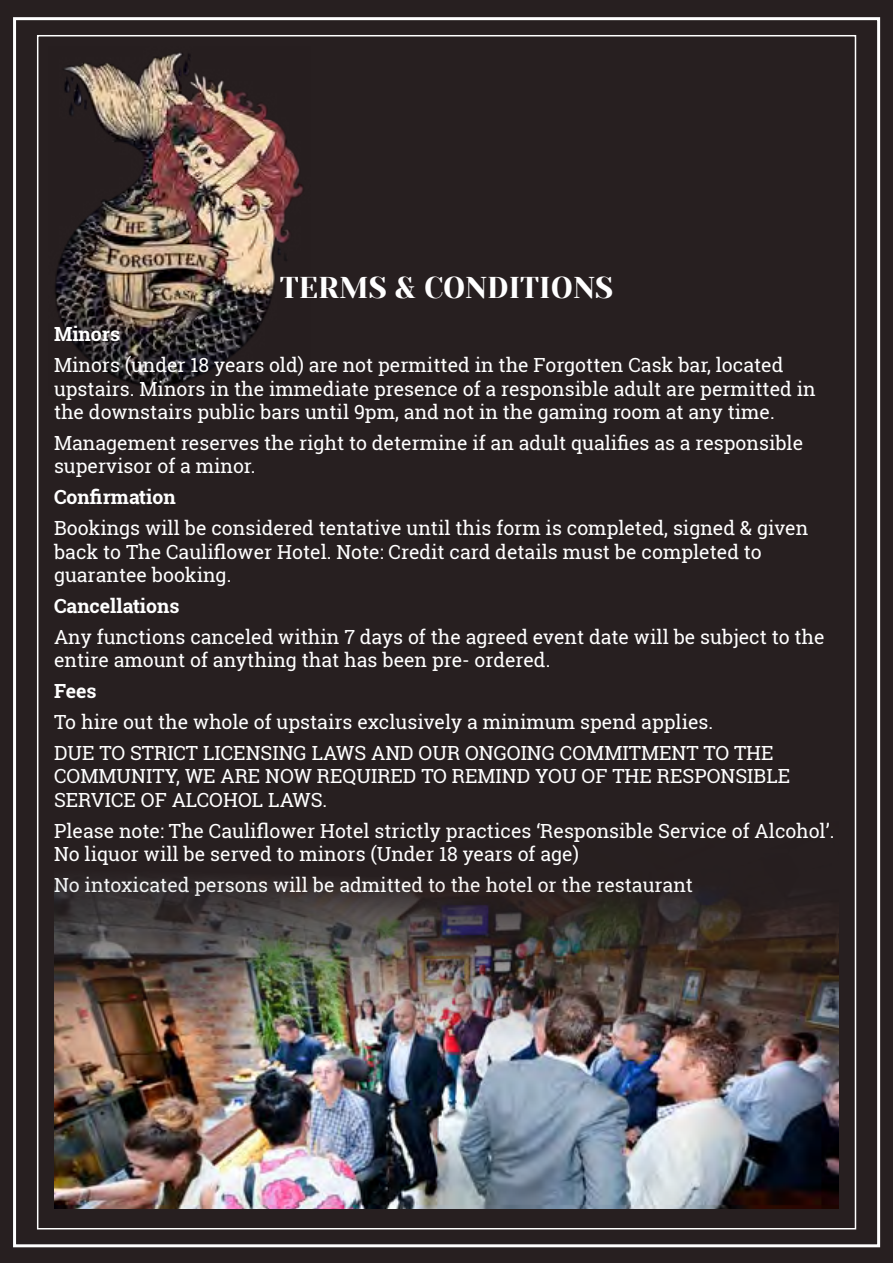
<style>
.page{position:relative;width:893px;height:1263px;background:#271f20}
.page>*{position:absolute;margin:0;border:0;box-sizing:border-box;transform-origin:0 0}
.t1{font:30px "Yeseva One";color:#fff}
.t2{font:19.5px/23.4px "Roboto Slab";color:#fff}
.t3{font:700 19.5px "Roboto Slab";color:#fff}
</style>
<div class="page">
<img style="left:49px;top:46px;width:262px;height:350px">
<img style="left:54px;top:822px;width:784px;height:387px">
<h1 class="t1" style="left:280px;top:266px;width:335px">TERMS &amp; CONDITIONS</h1>
<p class="t3" style="left:54px;top:321px;width:68px">Minors</p>
<p class="t2" style="left:54px;top:353px;width:763px">Minors (under 18 years old) are not permitted in the Forgotten Cask bar, located upstairs. Minors in the immediate presence of a responsible adult are permitted in the downstairs public bars until 9pm, and not in the gaming room at any time.</p>
<p class="t2" style="left:54px;top:431px;width:751px">Management reserves the right to determine if an adult qualifies as a responsible supervisor of a minor.</p>
<p class="t3" style="left:54px;top:484px;width:123px">Confirmation</p>
<p class="t2" style="left:54px;top:516px;width:756px">Bookings will be considered tentative until this form is completed, signed &amp; given back to The Cauliflower Hotel. Note: Credit card details must be completed to guarantee booking.</p>
<p class="t3" style="left:54px;top:592px;width:127px">Cancellations</p>
<p class="t2" style="left:54px;top:625px;width:772px">Any functions canceled within 7 days of the agreed event date will be subject to the entire amount of anything that has been pre- ordered.</p>
<p class="t3" style="left:54px;top:678px;width:44px">Fees</p>
<p class="t2" style="left:54px;top:706px;width:721px;line-height:30.9px">To hire out the whole of upstairs exclusively a minimum spend applies.<br>DUE TO STRICT LICENSING LAWS AND OUR ONGOING COMMITMENT TO THE</p>
<p class="t2" style="left:54px;top:764px;width:738px">COMMUNITY, WE ARE NOW REQUIRED TO REMIND YOU OF THE RESPONSIBLE<br>SERVICE OF ALCOHOL LAWS.</p>
<p class="t2" style="left:54px;top:819px;width:782px">Please note: The Cauliflower Hotel strictly practices ‘Responsible Service of Alcohol’.<br>No liquor will be served to minors (Under 18 years of age)</p>
<p class="t2" style="left:54px;top:873px;width:641px">No intoxicated persons will be admitted to the hotel or the restaurant</p>
</div>
